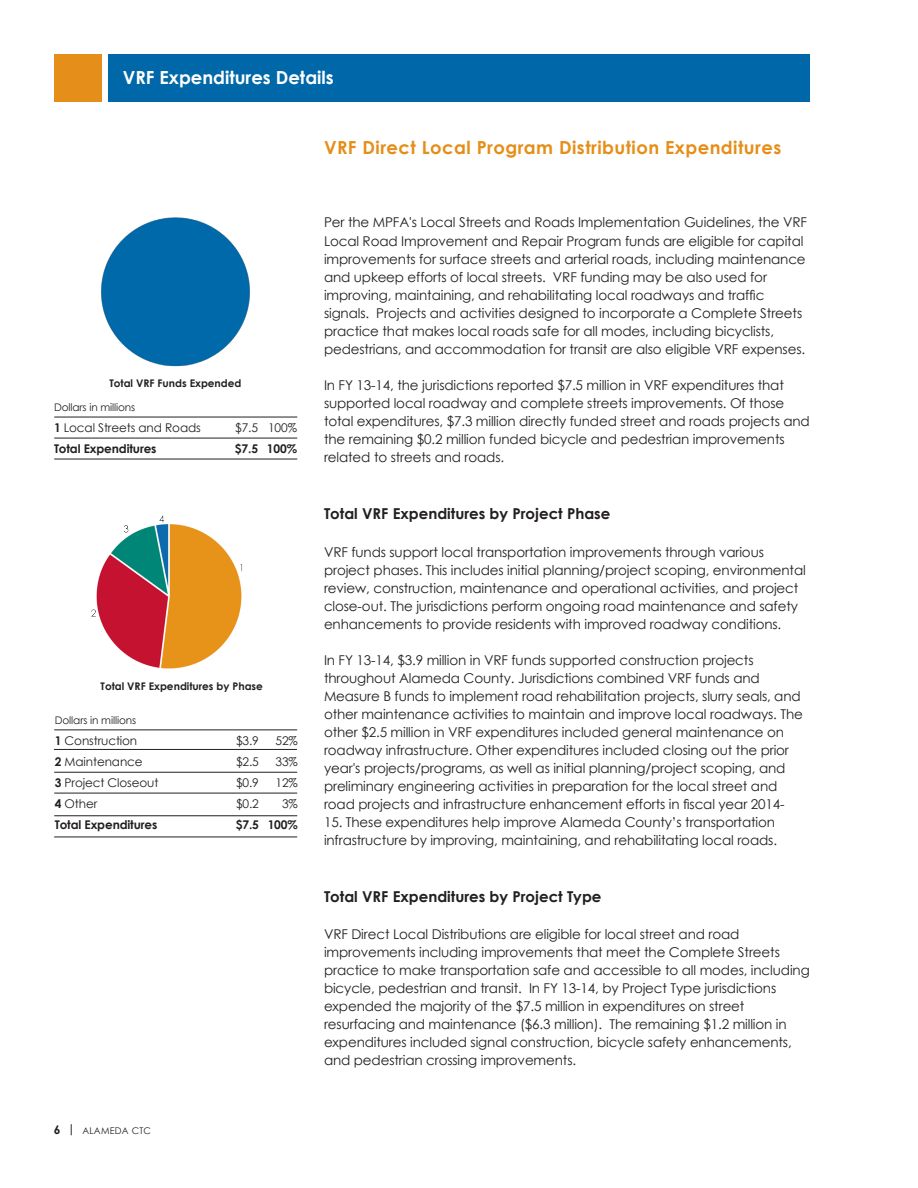
<style>
.page{position:relative;width:918px;height:1188px;background:#fff}
.page>*{position:absolute;margin:0;border:0;box-sizing:border-box;transform-origin:0 0}
.Orange_Head{font:700 18px "Century Gothic";letter-spacing:.025em;color:#e58e19}
.t1{font:700 18px "Century Gothic";color:#fff}
.Subheads_2{font:700 15px "Century Gothic";color:#231f20}
.TEXT{font:13.5px/18px "Century Gothic";letter-spacing:-.01em;color:#231f20}
.t2{font:12px "Century Gothic";letter-spacing:-.01em;color:#231f20}
.t3{font:700 12px "Century Gothic";letter-spacing:-.01em;color:#231f20}
.Subheads_2-2{font:700 10.5px "Century Gothic";color:#231f20}
.t4{font:10.5px "Century Gothic";letter-spacing:-.01em;color:#231f20}
.t5{font:9.15px "Century Gothic";letter-spacing:.025em;color:#231f20}
.s1{font-weight:700}
.s2{font-weight:700;font-size:12px}
</style>
<div class="page">
<div style="left:108px;top:54px;width:702px;height:47px;background:#0068a9"></div>
<div style="left:54px;top:54px;width:47px;height:47px;background:#e58e19"></div>
<hr style="left:54px;top:417px;width:243px;height:1px;background:#231f20">
<hr style="left:54px;top:438px;width:243px;height:1px;background:#231f20">
<hr style="left:54px;top:459px;width:243px;height:1px;background:#231f20">
<img style="left:91px;top:515px;width:151px;height:154px">
<hr style="left:54px;top:730px;width:243px;height:1px;background:#231f20">
<hr style="left:54px;top:749px;width:243px;height:1px;background:#231f20">
<hr style="left:54px;top:772px;width:243px;height:1px;background:#231f20">
<hr style="left:54px;top:793px;width:243px;height:1px;background:#231f20">
<hr style="left:54px;top:816px;width:243px;height:1px;background:#231f20">
<hr style="left:54px;top:837px;width:243px;height:1px;background:#231f20">
<img style="left:101px;top:217px;width:149px;height:150px">
<p class="t1" style="left:123px;top:64px;width:212px">VRF Expenditures Details</p>
<p class="Subheads_2-2" style="left:109px;top:375px;width:134px">Total VRF Funds Expended</p>
<p class="t4" style="left:54px;top:400px;width:83px">Dollars in millions</p>
<p class="t2" style="left:54px;top:420px;width:148px"><span class="s1">1</span> Local Streets and Roads</p>
<p class="t2" style="left:235px;top:420px;width:63px">$7.5 100%</p>
<p class="t3" style="left:54px;top:440px;width:104px">Total Expenditures</p>
<p class="t3" style="left:235px;top:440px;width:64px">$7.5 100%</p>
<p class="Subheads_2-2" style="left:101px;top:678px;width:164px">Total VRF Expenditures by Phase</p>
<p class="t4" style="left:55px;top:713px;width:83px">Dollars in millions</p>
<p class="t2" style="left:55px;top:732px;width:84px"><span class="s1">1</span> Construction</p>
<p class="t2" style="left:236px;top:732px;width:24px">$3.9</p>
<p class="t2" style="left:275px;top:732px;width:24px">52%</p>
<p class="t2" style="left:55px;top:753px;width:89px"><span class="s1">2</span> Maintenance</p>
<p class="t2" style="left:236px;top:753px;width:24px">$2.5</p>
<p class="t2" style="left:275px;top:753px;width:24px">33%</p>
<p class="t2" style="left:55px;top:774px;width:105px"><span class="s1">3</span> Project Closeout</p>
<p class="t2" style="left:236px;top:774px;width:24px">$0.9</p>
<p class="t2" style="left:275px;top:774px;width:24px">12%</p>
<p class="t2" style="left:55px;top:795px;width:44px"><span class="s1">4</span> Other</p>
<p class="t2" style="left:236px;top:795px;width:24px">$0.2</p>
<p class="t2" style="left:282px;top:795px;width:17px">3%</p>
<p class="t3" style="left:55px;top:816px;width:104px">Total Expenditures</p>
<p class="t3" style="left:236px;top:816px;width:64px">$7.5 100%</p>
<p class="t5" style="left:54px;top:1124px;width:99px"><span class="s2">6 |</span> ALAMEDA CTC</p>
<p class="Orange_Head" style="left:324px;top:134px;width:459px">VRF Direct Local Program Distribution Expenditures</p>
<p class="TEXT" style="left:324px;top:212px;width:484px;line-height:19.5px">Per the MPFA's Local Streets and Roads Implementation Guidelines, the VRF<br>Local Road Improvement and Repair Program funds are eligible for capital</p>
<p class="TEXT" style="left:324px;top:250px;width:483px">improvements for surface streets and arterial roads, including maintenance and upkeep efforts of local streets. VRF funding may be also used for improving, maintaining, and rehabilitating local roadways and traffic signals. Projects and activities designed to incorporate a Complete Streets practice that makes local roads safe for all modes, including bicyclists, pedestrians, and accommodation for transit are also eligible VRF expenses.</p>
<p class="TEXT" style="left:324px;top:376px;width:487px">In FY 13-14, the jurisdictions reported $7.5 million in VRF expenditures that supported local roadway and complete streets improvements. Of those total expenditures, $7.3 million directly funded street and roads projects and the remaining $0.2 million funded bicycle and pedestrian improvements related to streets and roads.</p>
<p class="Subheads_2" style="left:324px;top:502px;width:288px">Total VRF Expenditures by Project Phase</p>
<p class="TEXT" style="left:324px;top:543px;width:483px">VRF funds support local transportation improvements through various project phases. This includes initial planning/project scoping, environmental review, construction, maintenance and operational activities, and project close-out. The jurisdictions perform ongoing road maintenance and safety enhancements to provide residents with improved roadway conditions.</p>
<p class="TEXT" style="left:324px;top:651px;width:481px">In FY 13-14, $3.9 million in VRF funds supported construction projects throughout Alameda County. Jurisdictions combined VRF funds and Measure B funds to implement road rehabilitation projects, slurry seals, and other maintenance activities to maintain and improve local roadways. The other $2.5 million in VRF expenditures included general maintenance on roadway infrastructure. Other expenditures included closing out the prior year's projects/programs, as well as initial planning/project scoping, and preliminary engineering activities in preparation for the local street and road projects and infrastructure enhancement efforts in fiscal year 2014-</p>
<p class="TEXT" style="left:324px;top:813px;width:453px">15. These expenditures help improve Alameda County’s transportation infrastructure by improving, maintaining, and rehabilitating local roads.</p>
<p class="Subheads_2" style="left:324px;top:885px;width:279px">Total VRF Expenditures by Project Type</p>
<p class="TEXT" style="left:324px;top:925px;width:487px">VRF Direct Local Distributions are eligible for local street and road improvements including improvements that meet the Complete Streets practice to make transportation safe and accessible to all modes, including bicycle, pedestrian and transit. In FY 13-14, by Project Type jurisdictions expended the majority of the $7.5 million in expenditures on street resurfacing and maintenance ($6.3 million). The remaining $1.2 million in expenditures included signal construction, bicycle safety enhancements, and pedestrian crossing improvements.</p>
</div>
